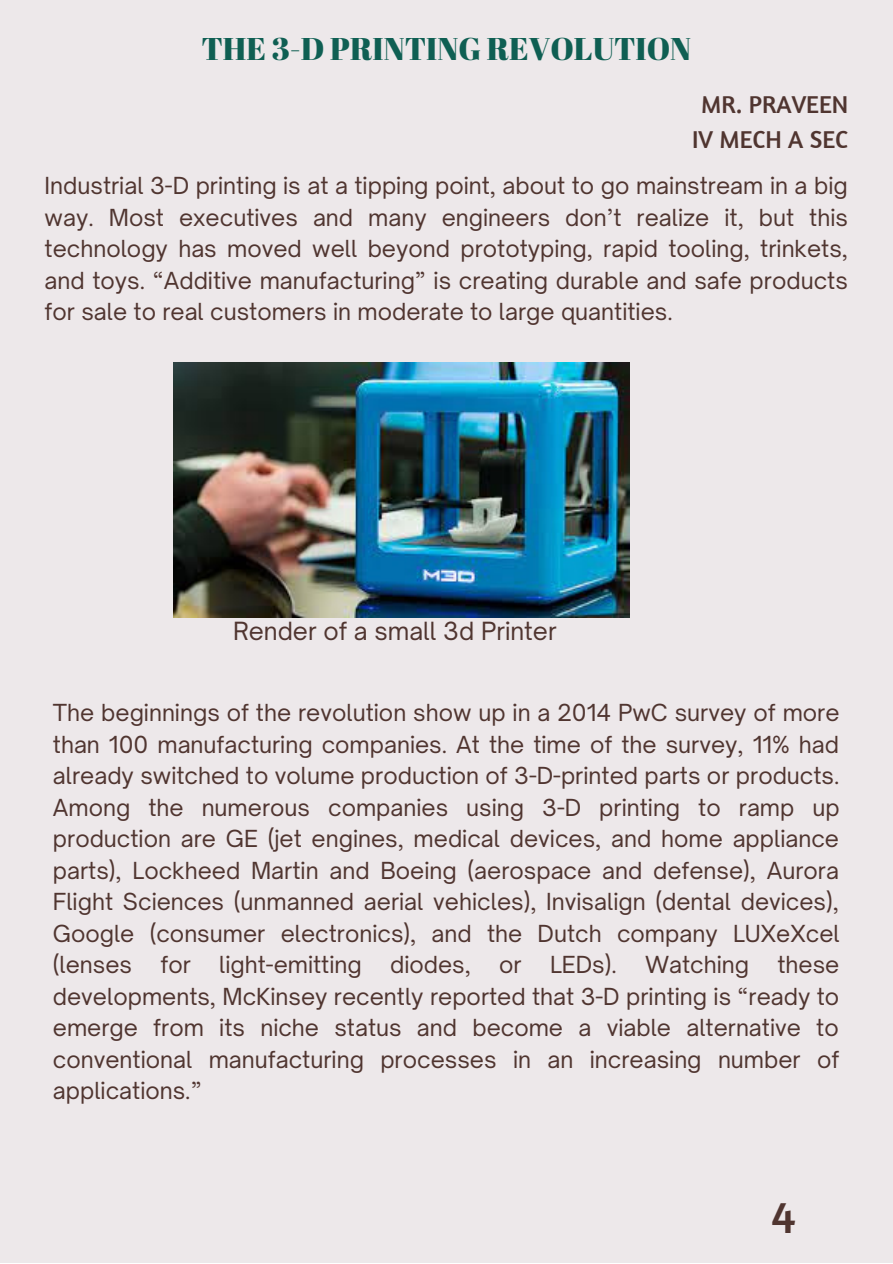
<style>
.page{position:relative;width:893px;height:1264px;background:#fff}
.page>*{position:absolute;margin:0;border:0;box-sizing:border-box;transform-origin:0 0}
.t1{font:46.5px "Amaranth";color:#503530}
.t2{font:31.35px "Abril Fatface";color:#0f5f53}
.t3{font:24.9px/35px "Amaranth";color:#503530;text-align:center}
.t4{font:24px "Open Sauce One";color:#503530}
.t5{font:22.5px/31.5px "Open Sauce One";color:#503530;text-align:justify}
</style>
<div class="page">
<div style="left:0;top:0;width:892px;height:1262px;background:#ede8ea"></div>
<img style="left:174px;top:362px;width:455px;height:255px">
<h2 class="t2" style="left:201px;top:27px;width:491px">THE 3-D PRINTING REVOLUTION</h2>
<p class="t3" style="left:692px;top:87px;width:158px">MR. PRAVEEN<br>IV MECH A SEC</p>
<p class="t5" style="left:45px;top:170px;width:804px">Industrial 3-D printing is at a tipping point, about to go mainstream in a big way. Most executives and many engineers don’t realize it, but this technology has moved well beyond prototyping, rapid tooling, trinkets, and toys. “Additive manufacturing” is creating durable and safe products for sale to real customers in moderate to large quantities.</p>
<p class="t4" style="left:233px;top:615px;width:325px">Render of a small 3d Printer</p>
<p class="t5" style="left:53px;top:697px;width:788px">The beginnings of the revolution show up in a 2014 PwC survey of more than 100 manufacturing companies. At the time of the survey, 11% had already switched to volume production of 3-D-printed parts or products.<br>Among the numerous companies using 3-D printing to ramp up production are GE (jet engines, medical devices, and home appliance parts), Lockheed Martin and Boeing (aerospace and defense), Aurora Flight Sciences (unmanned aerial vehicles), Invisalign (dental devices), Google (consumer electronics), and the Dutch company LUXeXcel (lenses</p>
<p class="t5" style="left:160px;top:949px;width:32px">for</p>
<p class="t5" style="left:219px;top:949px;width:144px">light-emitting</p>
<p class="t5" style="left:390px;top:949px;width:82px">diodes,</p>
<p class="t5" style="left:499px;top:949px;width:24px">or</p>
<p class="t5" style="left:550px;top:949px;width:68px">LEDs).</p>
<p class="t5" style="left:645px;top:949px;width:106px">Watching</p>
<p class="t5" style="left:53px;top:949px;width:788px;text-indent:724px">these developments, McKinsey recently reported that 3-D printing is “ready to emerge from its niche status and become a viable alternative to conventional manufacturing processes in an increasing number of applications.”</p>
<h1 class="t1" style="left:771px;top:1187px;width:26px">4</h1>
</div>
